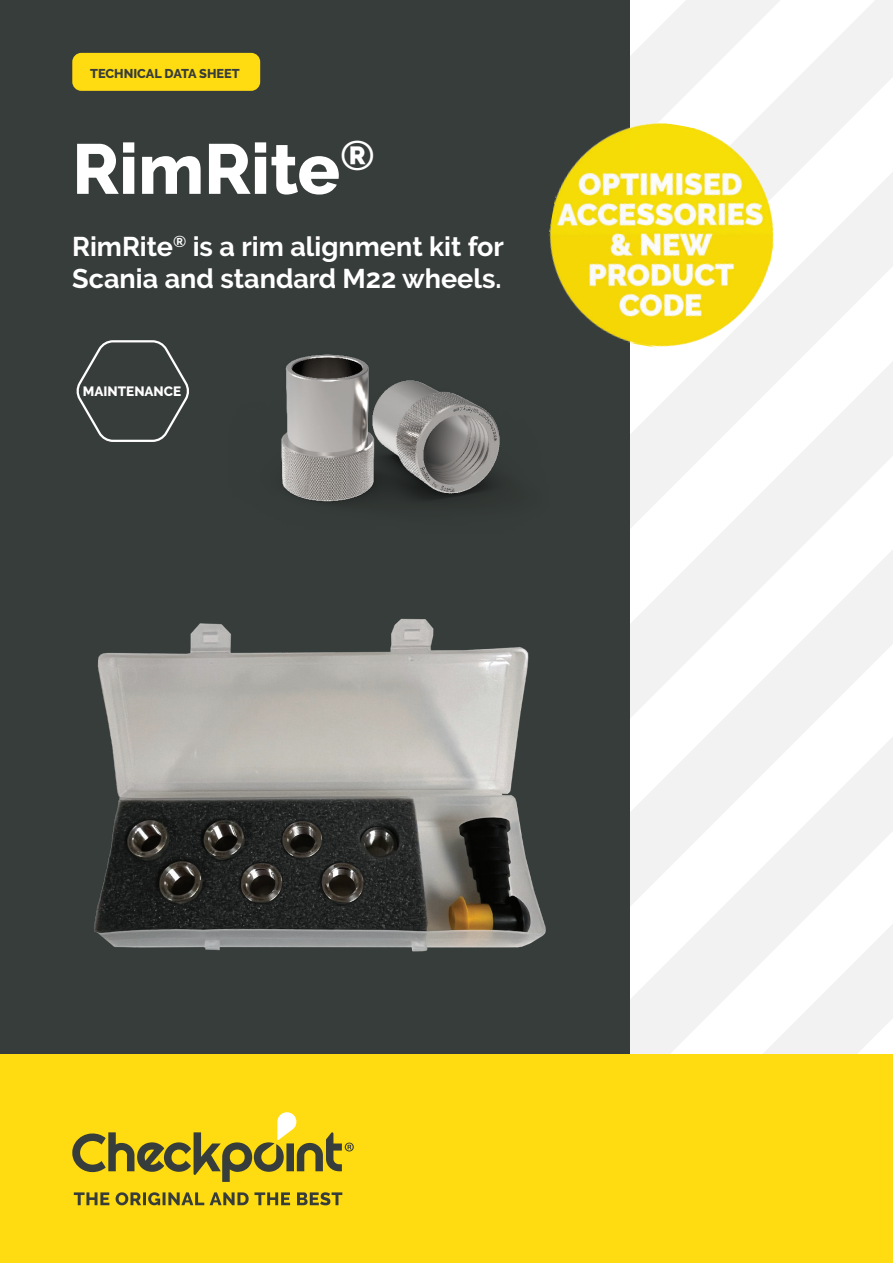
<style>
.page{position:relative;width:893px;height:1263px;background:#fff}
.page>*{position:absolute;margin:0;border:0;box-sizing:border-box;transform-origin:0 0}
.t1{font:800 70.5px "Raleway";letter-spacing:-.005em;color:#fff}
.t2{font:700 27px/32.4px "Raleway";color:#fff}
.t3{font:800 13.5px "Raleway";color:#fff}
.t4{font:800 12.75px "Raleway";color:#373d3a}
</style>
<div class="page">
<svg style="left:629px;top:0;width:264px;height:1054px;fill:#f2f2f2"></svg>
<div style="left:0;top:0;width:629px;height:1054px;background:#373d3a"></div>
<div style="left:0;top:1054px;width:893px;height:209px;background:#ffdb12"></div>
<svg style="left:72px;top:1112px;width:282px;height:70px"></svg>
<svg style="left:74px;top:1192px;width:268px;height:13px"></svg>
<div style="left:72px;top:53px;width:188px;height:38px;background:#ffdb12;border-radius:9px"></div>
<svg style="left:76px;top:340px;width:113px;height:102px"></svg>
<img style="left:281px;top:354px;width:219px;height:150px">
<img style="left:549px;top:106px;width:242px;height:259px">
<img style="left:94px;top:618px;width:452px;height:334px">
<p class="t4" style="left:90px;top:66px;width:151px">TECHNICAL DATA SHEET</p>
<h1 class="t1" style="left:72px;top:129px;width:304px">RimRite<sup>®</sup></h1>
<p class="t2" style="left:72px;top:230px;width:433px">RimRite<sup>®</sup> is a rim alignment kit for<br>Scania and standard M22 wheels.</p>
<p class="t3" style="left:83px;top:383px;width:100px">MAINTENANCE</p>
</div>
